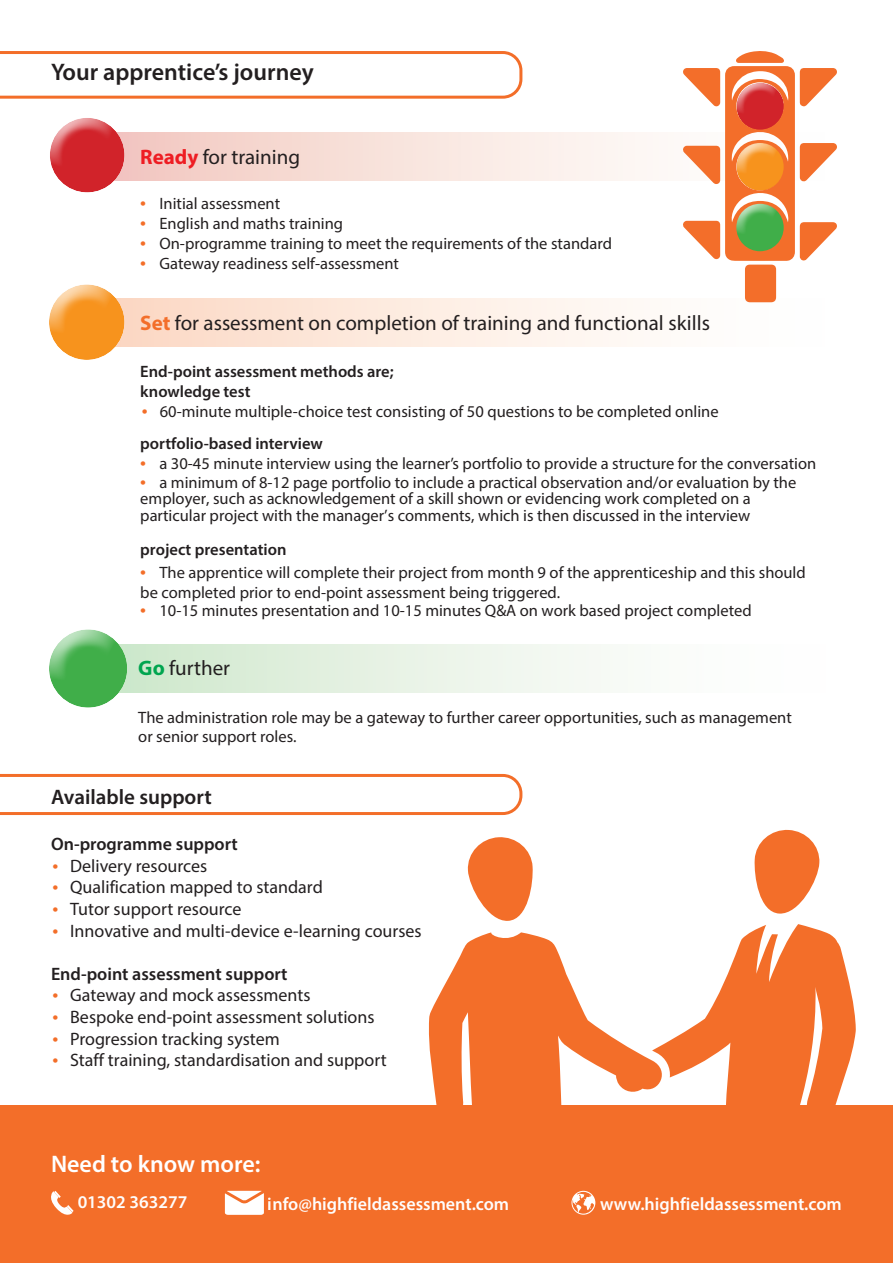
<style>
.page{position:relative;width:893px;height:1263px;background:#fff}
.page>*{position:absolute;margin:0;border:0;box-sizing:border-box;transform-origin:0 0}
.t1{font:600 24px "Myriad Pro";color:#231f20}
.t2{font:600 24px "Myriad Pro";color:#fff}
.t3{font:21px "Myriad Pro";color:#231f20}
.t4{font:600 21px "Myriad Pro";color:#231f20}
.t5{font:18px "Myriad Pro";color:#231f20}
.t6{font:600 18px "Myriad Pro";color:#fff}
.t7{font:600 18px "Myriad Pro";color:#231f20}
.t8{font:16.5px/16.5px "Myriad Pro";color:#231f20}
.t9{font:600 16.5px/19.8px "Myriad Pro";color:#231f20}
.s1{font-weight:700;color:#ee1d23}
.s2{font-size:21px;color:#f36e29}
.s3{font-weight:700;color:#f36e2a}
.s4{font-weight:600}
.s5{font-weight:700;color:#00a54f}
</style>
<div class="page">
<svg style="left:126px;top:132px;width:521px;height:48px;background:#f7e1db"></svg>
<div style="left:50px;top:116px;width:76px;height:53px;background:#fff;opacity:.75"></div>
<div style="left:50px;top:128px;width:76px;height:66px;background:#fff;opacity:.75"></div>
<div style="left:88px;top:298px;width:754px;height:48px;background:linear-gradient(to right,#fcd9c4,#fff)"></div>
<div style="left:49px;top:282px;width:78px;height:53px;background:#fff;opacity:.75"></div>
<div style="left:49px;top:295px;width:78px;height:65px;background:#fff;opacity:.75"></div>
<div style="left:86px;top:645px;width:754px;height:47px;background:linear-gradient(to right,#d0e8cd,#fff)"></div>
<div style="left:48px;top:628px;width:81px;height:55px;background:#fff;opacity:.75"></div>
<div style="left:48px;top:640px;width:81px;height:69px;background:#fff;opacity:.75"></div>
<div style="left:0;top:1106px;width:893px;height:157px;background:#f36e29"></div>
<svg style="left:225px;top:1191px;width:39px;height:24px"></svg>
<svg style="left:51px;top:1191px;width:23px;height:24px"></svg>
<svg style="left:571px;top:1191px;width:25px;height:24px"></svg>
<svg style="left:0;top:774px;width:522px;height:41px"></svg>
<svg style="left:428px;top:829px;width:428px;height:277px"></svg>
<svg style="left:683px;top:51px;width:154px;height:251px"></svg>
<svg style="left:0;top:51px;width:522px;height:48px"></svg>
<h1 class="t1" style="left:51px;top:57px;width:264px">Your apprentice’s journey</h1>
<p class="t3" style="left:140px;top:144px;width:161px"><span class="s1">Ready</span> for training</p>
<p class="t8" style="left:140px;top:195px;width:141px"><span class="s2">•</span> Initial assessment</p>
<p class="t8" style="left:140px;top:215px;width:204px"><span class="s2">•</span> English and maths training</p>
<p class="t8" style="left:140px;top:235px;width:473px"><span class="s2">•</span> On-programme training to meet the requirements of the standard</p>
<p class="t8" style="left:140px;top:255px;width:260px"><span class="s2">•</span> Gateway readiness self-assessment</p>
<p class="t3" style="left:140px;top:310px;width:571px"><span class="s3">Set</span> for assessment on completion of training and functional skills</p>
<p class="t9" style="left:140px;top:361px;width:255px">End-point assessment methods are; knowledge test</p>
<p class="t8" style="left:140px;top:395px;width:580px;line-height:32.2px"><span class="s2">•</span> 60-minute multiple-choice test consisting of 50 questions to be completed online <span class="s4">portfolio-based interview</span></p>
<p class="t8" style="left:140px;top:455px;width:677px"><span class="s2">•</span> a 30-45 minute interview using the learner’s portfolio to provide a structure for the conversation</p>
<p class="t8" style="left:140px;top:474px;width:657px"><span class="s2">•</span> a minimum of 8-12 page portfolio to include a practical observation and/or evaluation by the employer, such as acknowledgement of a skill shown or evidencing work completed on a particular project with the manager’s comments, which is then discussed in the interview</p>
<p class="t9" style="left:140px;top:539px;width:148px">project presentation</p>
<p class="t8" style="left:140px;top:563px;width:667px;line-height:19px"><span class="s2">•</span> The apprentice will complete their project from month 9 of the apprenticeship and this should be completed prior to end-point assessment being triggered.</p>
<p class="t8" style="left:140px;top:602px;width:613px"><span class="s2">•</span> 10-15 minutes presentation and 10-15 minutes Q&amp;A on work based project completed</p>
<p class="t3" style="left:138px;top:655px;width:93px"><span class="s5">Go</span> further</p>
<p class="t8" style="left:138px;top:707px;width:655px;line-height:19.8px">The administration role may be a gateway to further career opportunities, such as management or senior support roles.</p>
<p class="t4" style="left:51px;top:783px;width:162px">Available support</p>
<p class="t7" style="left:51px;top:833px;width:188px">On-programme support</p>
<p class="t5" style="left:53px;top:854px;width:156px"><span class="s2">•</span> Delivery resources</p>
<p class="t5" style="left:53px;top:876px;width:272px"><span class="s2">•</span> Qualification mapped to standard</p>
<p class="t5" style="left:53px;top:898px;width:190px"><span class="s2">•</span> Tutor support resource</p>
<p class="t5" style="left:53px;top:919px;width:371px"><span class="s2">•</span> Innovative and multi-device e-learning courses</p>
<p class="t7" style="left:51px;top:962px;width:238px">End-point assessment support</p>
<p class="t5" style="left:53px;top:984px;width:259px"><span class="s2">•</span> Gateway and mock assessments</p>
<p class="t5" style="left:53px;top:1006px;width:323px"><span class="s2">•</span> Bespoke end-point assessment solutions</p>
<p class="t5" style="left:53px;top:1027px;width:229px"><span class="s2">•</span> Progression tracking system</p>
<p class="t5" style="left:53px;top:1049px;width:336px"><span class="s2">•</span> Staff training, standardisation and support</p>
<h1 class="t2" style="left:51px;top:1148px;width:211px">Need to know more:</h1>
<p class="t6" style="left:78px;top:1190px;width:111px">01302 363277</p>
<p class="t6" style="left:268px;top:1192px;width:243px">info@highfieldassessment.com</p>
<p class="t6" style="left:600px;top:1192px;width:243px">www.highfieldassessment.com</p>
</div>
